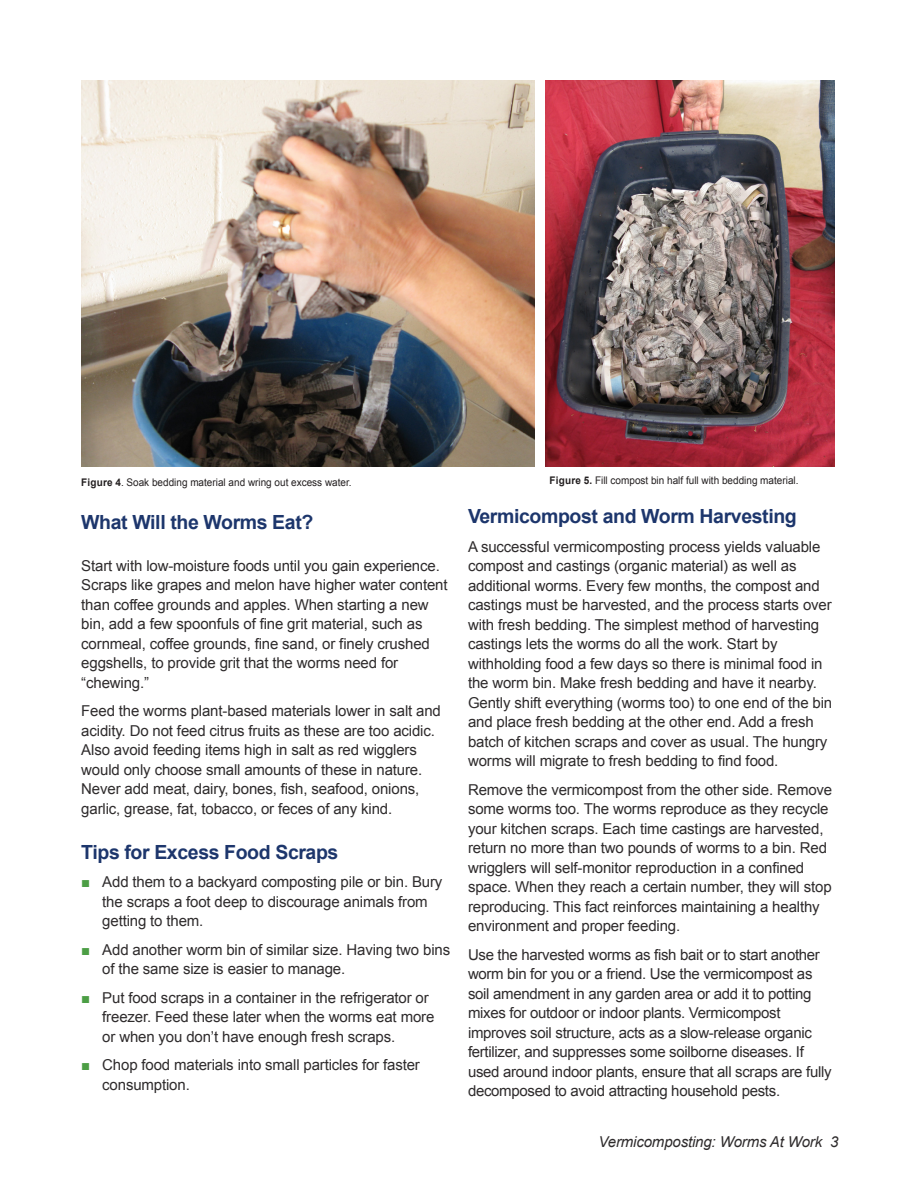
<style>
.page{position:relative;width:918px;height:1188px;background:#fff}
.page>*{position:absolute;margin:0;border:0;box-sizing:border-box;transform-origin:0 0}
.t1{font:700 19.5px "Arial";letter-spacing:-.02em;color:#1d366c}
.t2{font:15px/19.5px "Arial";letter-spacing:-.01em;color:#2e2b2c}
.t3{font:italic 15px "Arial";letter-spacing:-.01em;color:#2e2b2c}
.t4{font:10.5px "Arial";color:#231f20;scale:.95 1}
.s1{font-weight:700}
.s2{color:#4c9e45}
</style>
<div class="page">
<img style="left:81px;top:80px;width:454px;height:386px">
<img style="left:545px;top:80px;width:290px;height:386px">
<p class="t4" style="left:81px;top:475px;width:286px"><span class="s1">Figure 4</span>. Soak bedding material and wring out excess water.</p>
<p class="t4" style="left:550px;top:474px;width:264px"><span class="s1">Figure 5.</span> Fill compost bin half full with bedding material.</p>
<h1 class="t1" style="left:468px;top:503px;width:330px">Vermicompost and Worm Harvesting</h1>
<p class="t2" style="left:468px;top:537px;width:366px">A successful vermicomposting process yields valuable compost and castings (organic material) as well as additional worms. Every few months, the compost and castings must be harvested, and the process starts over with fresh bedding. The simplest method of harvesting castings lets the worms do all the work. Start by withholding food a few days so there is minimal food in the worm bin. Make fresh bedding and have it nearby.<br>Gently shift everything (worms too) to one end of the bin and place fresh bedding at the other end. Add a fresh batch of kitchen scraps and cover as usual. The hungry worms will migrate to fresh bedding to find food.</p>
<p class="t2" style="left:468px;top:780px;width:366px">Remove the vermicompost from the other side. Remove some worms too. The worms reproduce as they recycle your kitchen scraps. Each time castings are harvested, return no more than two pounds of worms to a bin. Red wrigglers will self-monitor reproduction in a confined space. When they reach a certain number, they will stop reproducing. This fact reinforces maintaining a healthy environment and proper feeding.</p>
<p class="t2" style="left:468px;top:945px;width:365px">Use the harvested worms as fish bait or to start another worm bin for you or a friend. Use the vermicompost as soil amendment in any garden area or add it to potting mixes for outdoor or indoor plants. Vermicompost improves soil structure, acts as a slow-release organic fertilizer, and suppresses some soilborne diseases. If used around indoor plants, ensure that all scraps are fully decomposed to avoid attracting household pests.</p>
<h1 class="t1" style="left:81px;top:509px;width:234px">What Will the Worms Eat?</h1>
<p class="t2" style="left:81px;top:556px;width:368px">Start with low-moisture foods until you gain experience.<br>Scraps like grapes and melon have higher water content than coffee grounds and apples. When starting a new bin, add a few spoonfuls of fine grit material, such as cornmeal, coffee grounds, fine sand, or finely crushed eggshells, to provide grit that the worms need for “chewing.”</p>
<p class="t2" style="left:81px;top:701px;width:361px">Feed the worms plant-based materials lower in salt and acidity. Do not feed citrus fruits as these are too acidic.<br>Also avoid feeding items high in salt as red wigglers would only choose small amounts of these in nature.<br>Never add meat, dairy, bones, fish, seafood, onions, garlic, grease, fat, tobacco, or feces of any kind.</p>
<h1 class="t1" style="left:81px;top:839px;width:259px">Tips for Excess Food Scraps</h1>
<p class="t2" style="left:102px;top:872px;width:342px;text-indent:-21px"><span class="s2">■</span> Add them to a backyard composting pile or bin. Bury the scraps a foot deep to discourage animals from getting to them.</p>
<p class="t2" style="left:102px;top:940px;width:349px;text-indent:-21px"><span class="s2">■</span> Add another worm bin of similar size. Having two bins of the same size is easier to manage.</p>
<p class="t2" style="left:102px;top:988px;width:334px;text-indent:-21px"><span class="s2">■</span> Put food scraps in a container in the refrigerator or freezer. Feed these later when the worms eat more or when you don’t have enough fresh scraps.</p>
<p class="t2" style="left:102px;top:1055px;width:319px;text-indent:-21px"><span class="s2">■</span> Chop food materials into small particles for faster consumption.</p>
<p class="t3" style="left:599px;top:1132px;width:241px">Vermicomposting: Worms At Work 3</p>
</div>
